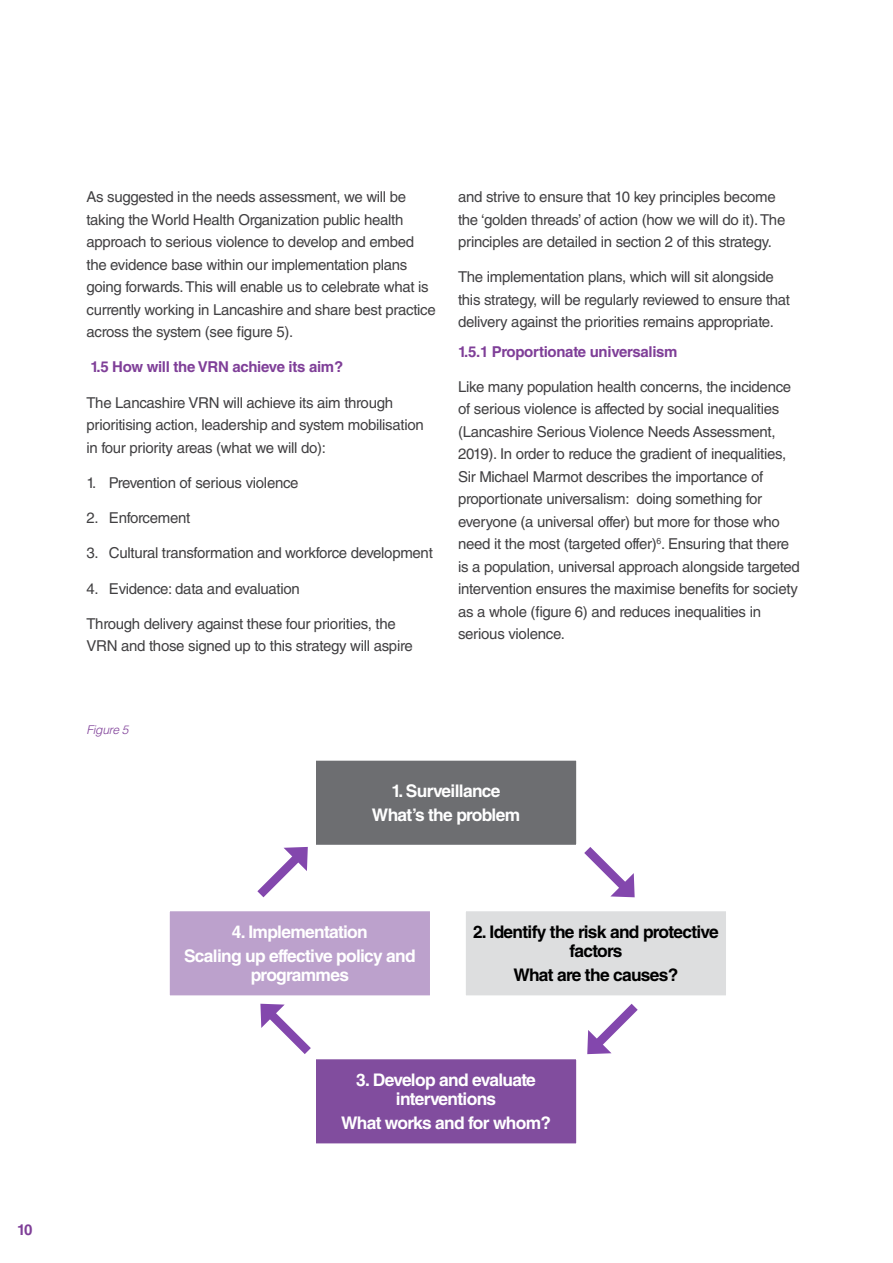
<style>
.page{position:relative;width:893px;height:1263px;background:#fff}
.page>*{position:absolute;margin:0;border:0;box-sizing:border-box;transform-origin:0 0}
.t1{font:700 17.4px/23.4px "Helvetica LT Std";letter-spacing:-.04em;color:#fff;text-align:center}
.t2{font:700 17.4px/18.9px "Helvetica LT Std";letter-spacing:-.04em;color:#000;text-align:center}
.t3{font:15px/22.5px "Helvetica LT Std";letter-spacing:-.02em;color:#414042}
.t4{font:700 15px "Helvetica LT Std";letter-spacing:-.02em;color:#7f3f98}
.t5{font:italic 300 12px "Helvetica LT Std";letter-spacing:-.02em;color:#7f3f98}
</style>
<div class="page">
<div style="left:313px;top:758px;width:266px;height:89px;background:#6d6e71"></div>
<div style="left:311px;top:755px;width:270px;height:95px;border:5px solid #fff"></div>
<div style="left:167px;top:909px;width:266px;height:89px;background:#bca1cc"></div>
<div style="left:165px;top:906px;width:270px;height:94px;border:5px solid #fff"></div>
<div style="left:463px;top:909px;width:266px;height:89px;background:#dddedf"></div>
<div style="left:461px;top:906px;width:270px;height:94px;border:5px solid #fff"></div>
<div style="left:313px;top:1057px;width:266px;height:89px;background:#814d9e"></div>
<div style="left:311px;top:1054px;width:270px;height:94px;border:5px solid #fff"></div>
<svg style="left:575px;top:838px;width:60px;height:60px"></svg>
<svg style="left:256px;top:999px;width:64px;height:64px"></svg>
<svg style="left:583px;top:994px;width:64px;height:61px"></svg>
<svg style="left:257px;top:842px;width:55px;height:56px"></svg>
<p class="t4" style="left:17px;top:1221px;width:17px">10</p>
<p class="t3" style="left:86px;top:186px;width:351px">As suggested in the needs assessment, we will be taking the World Health Organization public health approach to serious violence to develop and embed the evidence base within our implementation plans going forwards. This will enable us to celebrate what is currently working in Lancashire and share best practice across the system (see figure 5).</p>
<p class="t4" style="left:90px;top:358px;width:254px">1.5 How will the VRN achieve its aim?</p>
<p class="t3" style="left:86px;top:391px;width:339px">The Lancashire VRN will achieve its aim through prioritising action, leadership and system mobilisation in four priority areas (what we will do):</p>
<p class="t3" style="left:86px;top:471px;width:214px">1. Prevention of serious violence</p>
<p class="t3" style="left:86px;top:507px;width:105px">2. Enforcement</p>
<p class="t3" style="left:86px;top:542px;width:348px">3. Cultural transformation and workforce development</p>
<p class="t3" style="left:86px;top:577px;width:215px">4. Evidence: data and evaluation</p>
<p class="t3" style="left:86px;top:612px;width:328px">Through delivery against these four priorities, the<br>VRN and those signed up to this strategy will aspire</p>
<p class="t3" style="left:458px;top:186px;width:329px">and strive to ensure that 10 key principles become the ‘golden threads’ of action (how we will do it). The principles are detailed in section 2 of this strategy.</p>
<p class="t3" style="left:458px;top:266px;width:334px">The implementation plans, which will sit alongside this strategy, will be regularly reviewed to ensure that delivery against the priorities remains appropriate.</p>
<p class="t4" style="left:458px;top:342px;width:221px">1.5.1 Proportionate universalism</p>
<p class="t3" style="left:458px;top:375px;width:343px">Like many population health concerns, the incidence of serious violence is affected by social inequalities (Lancashire Serious Violence Needs Assessment, 2019). In order to reduce the gradient of inequalities, Sir Michael Marmot describes the importance of proportionate universalism: doing something for everyone (a universal offer) but more for those who need it the most (targeted offer)<sup>6</sup>. Ensuring that there is a population, universal approach alongside targeted intervention ensures the maximise benefits for society as a whole (figure 6) and reduces inequalities in serious violence.</p>
<p class="t5" style="left:86px;top:722px;width:44px">Figure 5</p>
<p class="t1" style="left:372px;top:779px;width:150px">1. Surveillance<br>What’s the problem</p>
<p class="t1" style="left:184px;top:920px;width:233px">4. Implementation<br>Scaling up effective policy and</p>
<p class="t1" style="left:251px;top:963px;width:100px">programmes</p>
<p class="t2" style="left:473px;top:922px;width:247px">2. Identify the risk and protective factors</p>
<p class="t2" style="left:513px;top:965px;width:167px">What are the causes?</p>
<p class="t1" style="left:356px;top:1070px;width:181px;line-height:18.9px">3. Develop and evaluate interventions</p>
<p class="t1" style="left:341px;top:1111px;width:211px">What works and for whom?</p>
</div>
